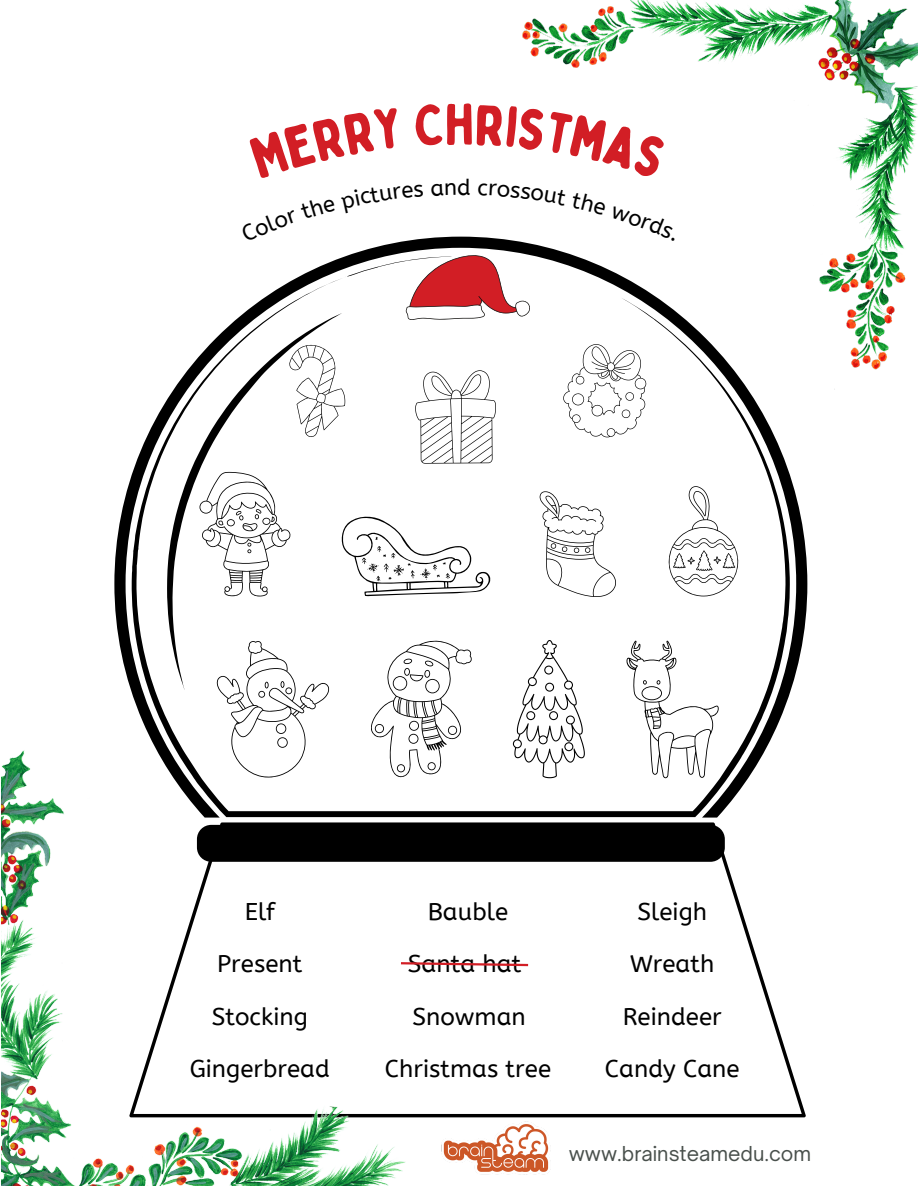
<style>
.page{position:relative;width:918px;height:1188px;background:#fff}
.page>*{position:absolute;margin:0;border:0;box-sizing:border-box;transform-origin:0 0}
.t1{font:56.85px "Bobby Jones Soft";color:#d21e25}
.t2{font:24.15px "A Bee Zee";color:#000}
.t3{font:22.2px "A Bee Zee";color:#000}
.t4{font:19.65px "Open Sauce One";color:#49504c}
</style>
<div class="page">
<svg style="left:556px;top:864px;width:250px;height:253px"></svg>
<svg style="left:114px;top:237px;width:693px;height:627px"></svg>
<svg style="left:217px;top:641px;width:112px;height:107px"></svg>
<svg style="left:666px;top:486px;width:73px;height:110px"></svg>
<svg style="left:563px;top:391px;width:83px;height:46px"></svg>
<svg style="left:513px;top:640px;width:72px;height:138px"></svg>
<svg style="left:540px;top:491px;width:76px;height:106px"></svg>
<svg style="left:626px;top:641px;width:93px;height:138px"></svg>
<svg style="left:289px;top:344px;width:56px;height:93px"></svg>
<svg style="left:371px;top:641px;width:101px;height:138px"></svg>
<svg style="left:415px;top:370px;width:81px;height:94px"></svg>
<svg style="left:200px;top:472px;width:91px;height:125px"></svg>
<svg style="left:340px;top:514px;width:151px;height:82px"></svg>
<svg style="left:406px;top:250px;width:94px;height:70px"></svg>
<svg style="left:415px;top:962px;width:114px;height:156px"></svg>
<img style="left:500px;top:0;width:418px;height:391px">
<img style="left:1px;top:748px;width:414px;height:437px">
<img style="left:436px;top:1107px;width:120px;height:68px">
<svg style="left:241px;top:236px;width:215px;height:6px"></svg>
<svg style="left:476px;top:104px;width:199px;height:138px"></svg>
<p class="t1" style="left:445px;top:89px;width:31px">h</p>
<p class="t3" style="left:457px;top:174px;width:15px">d</p>
<p class="t2" style="left:245px;top:898px;width:32px">Elf</p>
<p class="t2" style="left:428px;top:898px;width:82px">Bauble</p>
<p class="t2" style="left:637px;top:898px;width:71px">Sleigh</p>
<p class="t2" style="left:217px;top:950px;width:87px">Present</p>
<p class="t2" style="left:630px;top:950px;width:86px">Wreath</p>
<p class="t2" style="left:408px;top:950px;width:115px">Santa hat</p>
<p class="t2" style="left:212px;top:1003px;width:97px">Stocking</p>
<p class="t2" style="left:412px;top:1003px;width:115px">Snowman</p>
<p class="t2" style="left:623px;top:1003px;width:101px">Reindeer</p>
<p class="t2" style="left:190px;top:1055px;width:142px">Gingerbread</p>
<p class="t2" style="left:605px;top:1055px;width:136px">Candy Cane</p>
<p class="t2" style="left:385px;top:1055px;width:168px">Christmas tree</p>
<p class="t4" style="left:569px;top:1141px;width:244px">www.brainsteamedu.com</p>
</div>
